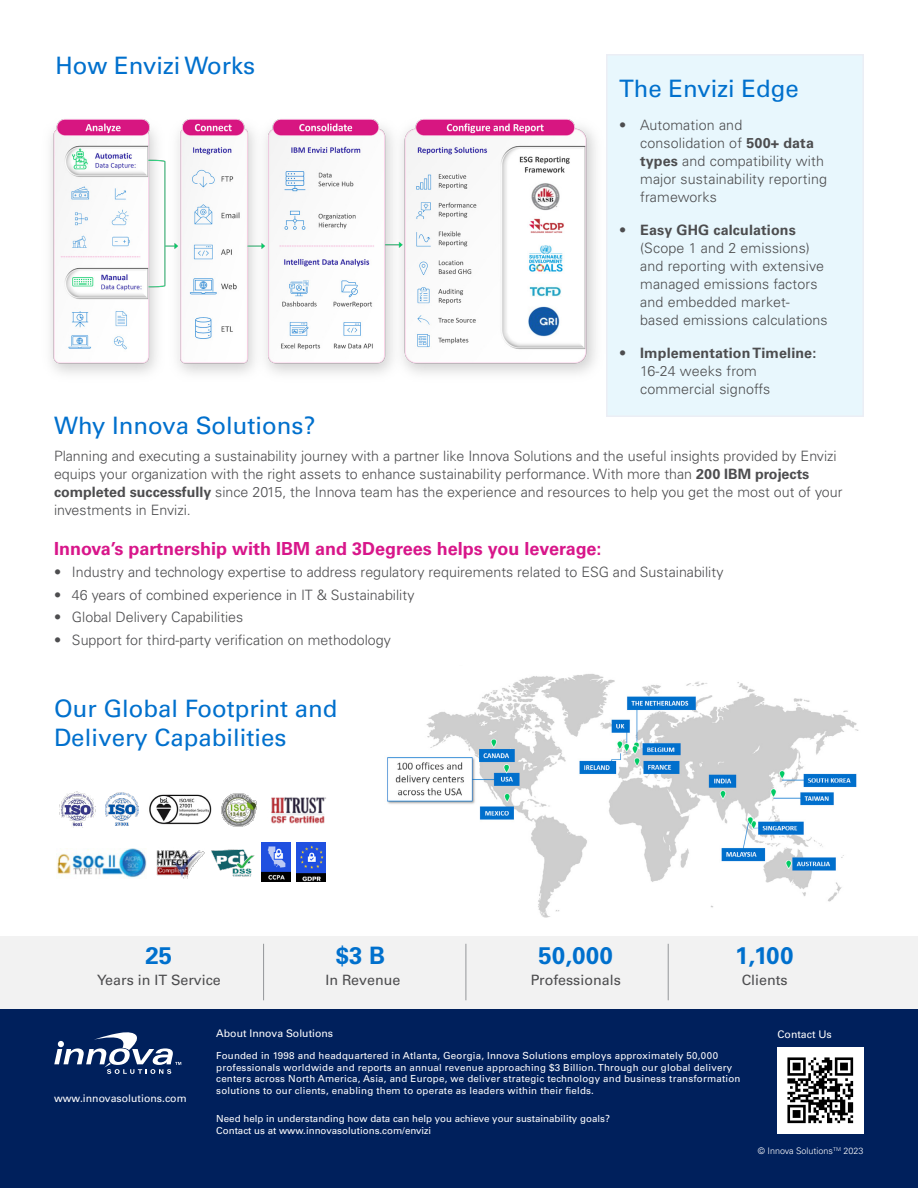
<style>
.page{position:relative;width:918px;height:1188px;background:#fff}
.page>*{position:absolute;margin:0;border:0;box-sizing:border-box;transform-origin:0 0}
.t1{font:24px/28.8px "Univers LT Std";color:#0070cd}
.t2{font:700 24px "Univers LT Std";letter-spacing:.01em;color:#0070cd}
.t3{font:700 18px "Univers LT Std";color:#d8168a}
.t4{font:300 14.25px/18px "Univers LT Std";color:#4d4d4f}
.t5{font:14.25px "Univers LT Std";color:#4d4d4f}
.t6{font:10.5px "Univers LT Std";color:#fff}
.t7{font:9.75px/11.7px "Univers LT Std";letter-spacing:.02em;color:#fff}
.t8{font:9.75px/11.7px "Univers LT Std";color:#fff}
.t9{font:300 9px "Univers LT Std";color:#fff}
.s1{font-weight:700}
</style>
<div class="page">
<div style="left:0;top:1006px;width:918px;height:182px;background:#00205c"></div>
<svg style="left:54px;top:1032px;width:127px;height:42px"></svg>
<img style="left:778px;top:1048px;width:86px;height:86px">
<img style="left:387px;top:674px;width:472px;height:244px">
<img style="left:271px;top:797px;width:55px;height:27px">
<img style="left:105px;top:793px;width:33px;height:33px">
<img style="left:222px;top:793px;width:35px;height:34px">
<img style="left:61px;top:792px;width:34px;height:36px">
<img style="left:149px;top:794px;width:63px;height:31px">
<img style="left:57px;top:848px;width:89px;height:30px">
<img style="left:156px;top:850px;width:49px;height:29px">
<img style="left:211px;top:850px;width:44px;height:27px">
<img style="left:297px;top:842px;width:28px;height:40px">
<img style="left:262px;top:843px;width:28px;height:38px">
<div style="left:0;top:936px;width:918px;height:73px;background:#f2f2f2"></div>
<hr style="left:668px;top:944px;width:1px;height:56px;background:#949699">
<hr style="left:466px;top:944px;width:1px;height:56px;background:#949699">
<hr style="left:263px;top:944px;width:1px;height:56px;background:#949699">
<img style="left:50px;top:119px;width:546px;height:255px">
<div style="left:606px;top:54px;width:258px;height:363px;background:#e3f6fd"></div>
<h1 class="t1" style="left:56px;top:52px;width:201px">How Envizi Works</h1>
<h1 class="t1" style="left:619px;top:75px;width:181px">The Envizi Edge</h1>
<p class="t4" style="left:640px;top:116px;width:188px;text-indent:-21px">• Automation and consolidation of <span class="s1">500+ data types</span> and compatibility with major sustainability reporting frameworks</p>
<p class="t4" style="left:640px;top:221px;width:189px;text-indent:-21px">• <span class="s1">Easy GHG calculations </span>(Scope 1 and 2 emissions) and reporting with extensive managed emissions factors and embedded market&shy;based emissions calculations</p>
<p class="t4" style="left:640px;top:344px;width:178px;text-indent:-21px">• <span class="s1">Implementation Timeline:<br></span>16-24 weeks from commercial signoffs</p>
<h1 class="t1" style="left:54px;top:412px;width:263px">Why Innova Solutions?</h1>
<p class="t4" style="left:54px;top:447px;width:790px">Planning and executing a sustainability journey with a partner like Innova Solutions and the useful insights provided by Envizi equips your organization with the right assets to enhance sustainability performance. With more than <span class="s1">200 IBM projects completed successfully</span> since 2015, the Innova team has the experience and resources to help you get the most out of your investments in Envizi.</p>
<p class="t3" style="left:54px;top:538px;width:549px">Innova’s partnership with IBM and 3Degrees helps you leverage:</p>
<p class="t4" style="left:54px;top:563px;width:671px">• Industry and technology expertise to address regulatory requirements related to ESG and Sustainability</p>
<p class="t4" style="left:54px;top:586px;width:362px">• 46 years of combined experience in IT &amp; Sustainability</p>
<p class="t4" style="left:54px;top:608px;width:191px">• Global Delivery Capabilities</p>
<p class="t4" style="left:54px;top:631px;width:338px">• Support for third-party verification on methodology</p>
<h1 class="t1" style="left:54px;top:695px;width:285px">Our Global Footprint and<br>Delivery Capabilities</h1>
<h1 class="t2" style="left:146px;top:941px;width:28px">25</h1>
<p class="t5" style="left:97px;top:972px;width:125px">Years in IT Service</p>
<h1 class="t2" style="left:336px;top:941px;width:51px">$3 B</h1>
<p class="t5" style="left:325px;top:971px;width:76px">In Revenue</p>
<h1 class="t2" style="left:539px;top:941px;width:76px">50,000</h1>
<p class="t5" style="left:531px;top:972px;width:91px">Professionals</p>
<h1 class="t2" style="left:735px;top:941px;width:60px">1,100</h1>
<p class="t5" style="left:742px;top:971px;width:47px">Clients</p>
<p class="t6" style="left:54px;top:1092px;width:134px">www.innovasolutions.com</p>
<p class="t6" style="left:216px;top:1027px;width:118px">About Innova Solutions</p>
<p class="t7" style="left:216px;top:1050px;width:526px">Founded in 1998 and headquartered in Atlanta, Georgia, Innova Solutions employs approximately 50,000 professionals worldwide and reports an annual revenue approaching $3 Billion. Through our global delivery centers across North America, Asia, and Europe, we deliver strategic technology and business transformation solutions to our clients, enabling them to operate as leaders within their fields.</p>
<p class="t8" style="left:216px;top:1113px;width:395px">Need help in understanding how data can help you achieve your sustainability goals?<br>Contact us at www.innovasolutions.com/envizi</p>
<p class="t6" style="left:778px;top:1028px;width:56px">Contact Us</p>
<p class="t9" style="left:758px;top:1145px;width:107px">© Innova Solutions<sup>TM</sup> 2023</p>
</div>
